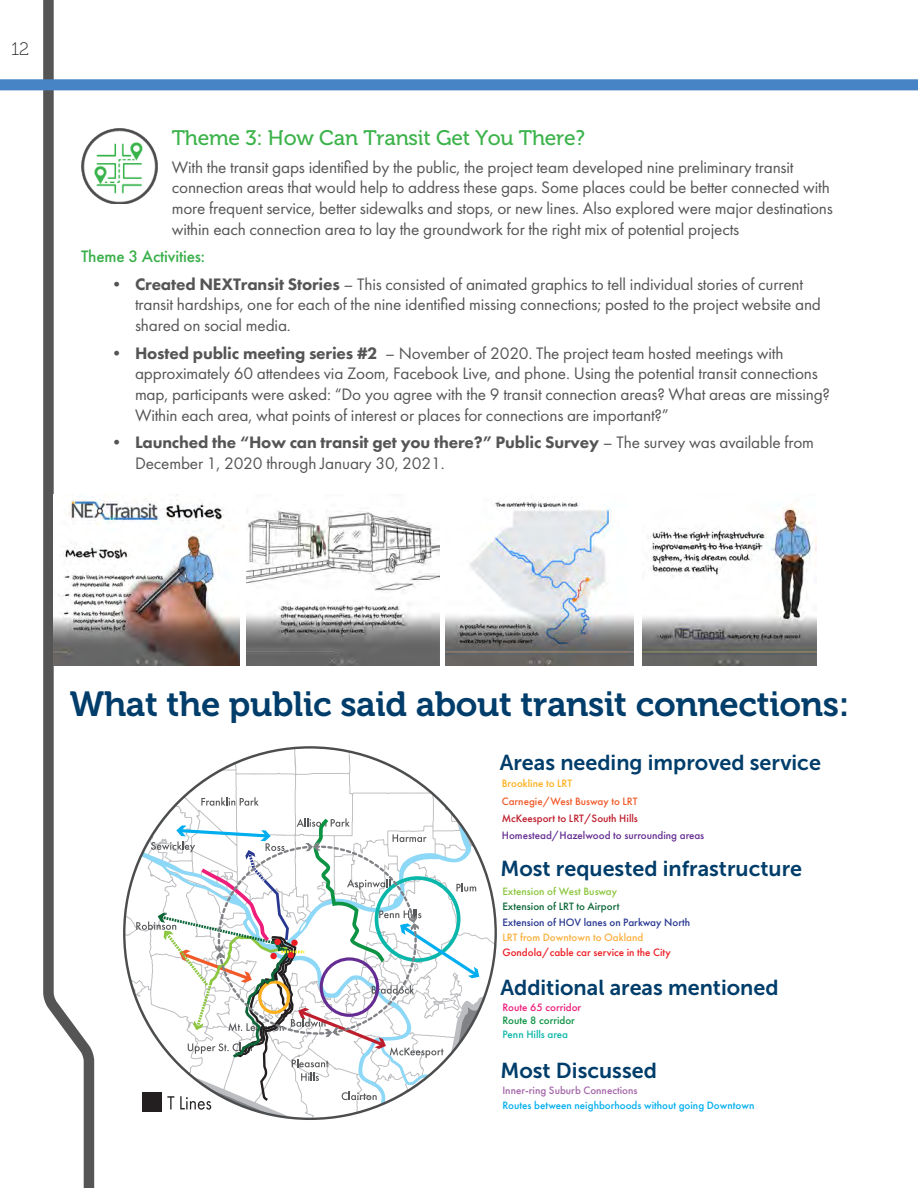
<style>
.page{position:relative;width:918px;height:1188px;background:#fff}
.page>*{position:absolute;margin:0;border:0;box-sizing:border-box;transform-origin:0 0}
.SubBullets-Columns{font:34.8px "Museo 700";letter-spacing:-.01em;color:#003d6a}
.t1{font:21.6px "Museo Sans 700";color:#003d6a}
.t2{font:21px "Museo 500";letter-spacing:-.01em;color:#3bb34a}
.t3{font:18px "Museo 100";color:#231f20}
.t4{font:17.25px/20.7px "Futura PT";letter-spacing:-.01em;color:#545554}
.t5{font:500 17.25px "Futura PT";letter-spacing:-.01em;color:#39af49}
.t6{font:500 11.1px/15.3px "Futura PT";color:#283890}
.t7{font:500 11.1px/17.1px "Futura PT";color:#652d91}
.t8{font:500 11.1px/15.3px "Futura PT";color:#00aeef}
.t9{font:500 11.1px/13.4px "Futura PT";color:#ee1e7b}
.s1{font-weight:800}
.s2{color:#fbb11f}
.s3{color:#f15929}
.s4{color:#be1d2c}
.s5{color:#8bc63e}
.s6{color:#0c6638}
.s7{color:#fbb03f}
.s8{color:#ee1d23}
.s9{color:#0d9344}
.s10{color:#0bb7ab}
.s11{color:#a465a9}
</style>
<div class="page">
<svg style="left:36px;top:0;width:63px;height:1188px"></svg>
<div style="left:0;top:79px;width:918px;height:11px;background:#4684c5"></div>
<img style="left:53px;top:494px;width:186px;height:172px">
<img style="left:247px;top:508px;width:192px;height:158px">
<img style="left:445px;top:501px;width:189px;height:165px">
<img style="left:642px;top:504px;width:175px;height:162px">
<img style="left:82px;top:129px;width:75px;height:75px">
<svg style="left:123px;top:746px;width:374px;height:258px"></svg>
<svg style="left:201px;top:797px;width:58px;height:9px"></svg>
<svg style="left:136px;top:818px;width:347px;height:302px"></svg>
<p class="t3" style="left:11px;top:39px;width:20px">12</p>
<p class="t2" style="left:172px;top:127px;width:415px">Theme 3: How Can Transit Get You There?</p>
<p class="t4" style="left:172px;top:157px;width:663px">With the transit gaps identified by the public, the project team developed nine preliminary transit connection areas that would help to address these gaps. Some places could be better connected with more frequent service, better sidewalks and stops, or new lines. Also explored were major destinations within each connection area to lay the groundwork for the right mix of potential projects</p>
<p class="t5" style="left:81px;top:246px;width:126px">Theme 3 Activities:</p>
<p class="t4" style="left:135px;top:274px;width:688px;text-indent:-27px">• <span class="s1">Created NEXTransit Stories</span> – This consisted of animated graphics to tell individual stories of current transit hardships, one for each of the nine identified missing connections; posted to the project website and shared on social media.</p>
<p class="t4" style="left:135px;top:342px;width:697px;text-indent:-27px">• <span class="s1">Hosted public meeting series #2</span> – November of 2020. The project team hosted meetings with approximately 60 attendees via Zoom, Facebook Live, and phone. Using the potential transit connections map, participants were asked: “Do you agree with the 9 transit connection areas? What areas are missing?<br>Within each area, what points of interest or places for connections are important?”</p>
<p class="t4" style="left:135px;top:432px;width:681px;text-indent:-27px">• <span class="s1">Launched the “How can transit get you there?” Public Survey</span> – The survey was available from<br>December 1, 2020 through January 30, 2021.</p>
<p class="SubBullets-Columns" style="left:70px;top:685px;width:781px">What the public said about transit connections:</p>
<p class="t1" style="left:500px;top:750px;width:323px">Areas needing improved service</p>
<p class="t7" style="left:502px;top:775px;width:204px"><span class="s2">Brookline to LRT<br></span><span class="s3">Carnegie/West Busway to LRT<br></span><span class="s4">McKeesport to LRT/South Hills<br></span>Homestead/Hazelwood to surrounding areas</p>
<p class="t1" style="left:501px;top:856px;width:303px">Most requested infrastructure</p>
<p class="t6" style="left:502px;top:884px;width:189px"><span class="s5">Extension of West Busway<br></span><span class="s6">Extension of LRT to Airport<br></span>Extension of HOV lanes on Parkway North<br><span class="s7">LRT from Downtown to Oakland<br></span><span class="s8">Gondola/cable car service in the City</span></p>
<p class="t1" style="left:501px;top:975px;width:280px">Additional areas mentioned</p>
<p class="t9" style="left:502px;top:1001px;width:80px">Route 65 corridor<br><span class="s9">Route 8 corridor<br></span><span class="s10">Penn Hills area</span></p>
<p class="t1" style="left:501px;top:1058px;width:158px">Most Discussed</p>
<p class="t8" style="left:502px;top:1083px;width:254px"><span class="s11">Inner-ring Suburb Connections<br></span>Routes between neighborhoods without going Downtown</p>
</div>
